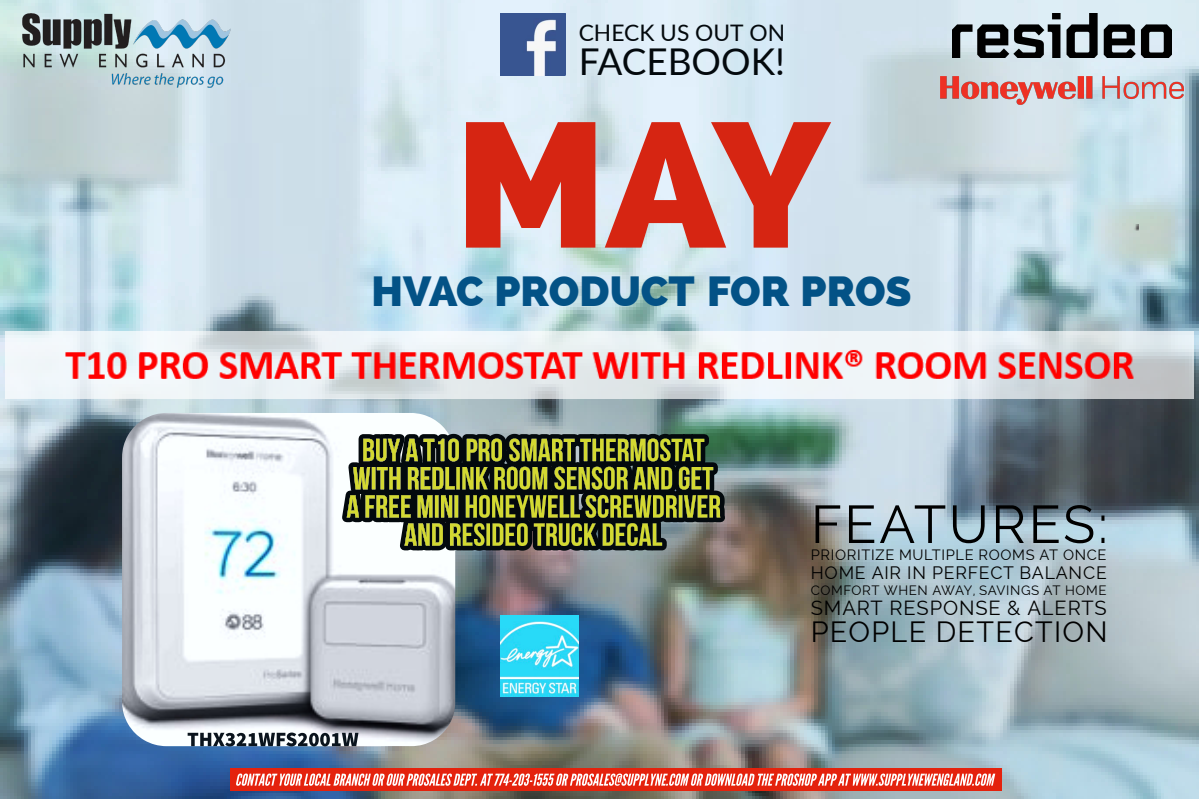
<style>
.page{position:relative;width:1199px;height:799px;background:#fff}
.page>*{position:absolute;margin:0;border:0;box-sizing:border-box;transform-origin:0 0}
.t1{font:800 176.8px "Raleway";color:#d62512}
.t2{font:53px "Raleway";letter-spacing:.045em;color:#000}
.t3{font:800 42.1px "Raleway";color:#035286}
.t4{font:36.9px "Lato";color:#03090d}
.t5{font:28.7px "Raleway";letter-spacing:.045em;color:#000}
.t6{font:22.8px "Lato";color:#03090d}
.t7{font:20px "Raleway";letter-spacing:.045em;color:#000}
.t8{font:17.6px "Raleway";letter-spacing:.045em;color:#000}
.t9{font:14.6px "Raleway";letter-spacing:.045em;color:#000}
.t10{font:13.3px "Raleway";letter-spacing:.045em;color:#000}
</style>
<div class="page">
<img style="left:0;top:0;width:1199px;height:799px">
<img style="left:23px;top:14px;width:208px;height:74px">
<img style="left:953px;top:14px;width:219px;height:43px">
<svg style="left:1134px;top:224px;width:4px;height:6px"></svg>
<div style="left:230px;top:768px;width:771px;height:23px;background:#e4220d"></div>
<svg style="left:236px;top:774px;width:759px;height:12px"></svg>
<img style="left:500px;top:14px;width:66px;height:61px">
<img style="left:122px;top:413px;width:333px;height:333px">
<img style="left:5px;top:331px;width:1189px;height:67px">
<svg style="left:336px;top:428px;width:397px;height:130px;background:#6d7445"></svg>
<img style="left:941px;top:76px;width:242px;height:29px">
<svg style="left:188px;top:733px;width:170px;height:13px"></svg>
<img style="left:500px;top:616px;width:78px;height:80px">
<h3 class="t6" style="left:579px;top:18px;width:208px">CHECK US OUT ON</h3>
<h3 class="t4" style="left:579px;top:39px;width:208px">FACEBOOK!</h3>
<h1 class="t1" style="left:455px;top:81px;width:375px">MAY</h1>
<h3 class="t3" style="left:372px;top:266px;width:541px">HVAC PRODUCT FOR PROS</h3>
<h2 class="t2" style="left:811px;top:493px;width:299px">FEATURES:</h2>
<p class="t9" style="left:811px;top:546px;width:297px">PRIORITIZE MULTIPLE ROOMS AT ONCE</p>
<p class="t8" style="left:811px;top:562px;width:298px">HOME AIR IN PERFECT BALANCE</p>
<p class="t10" style="left:811px;top:582px;width:297px">COMFORT WHEN AWAY, SAVINGS AT HOME</p>
<h3 class="t7" style="left:811px;top:596px;width:297px">SMART RESPONSE &amp; ALERTS</h3>
<h3 class="t5" style="left:811px;top:615px;width:298px">PEOPLE DETECTION</h3>
</div>
